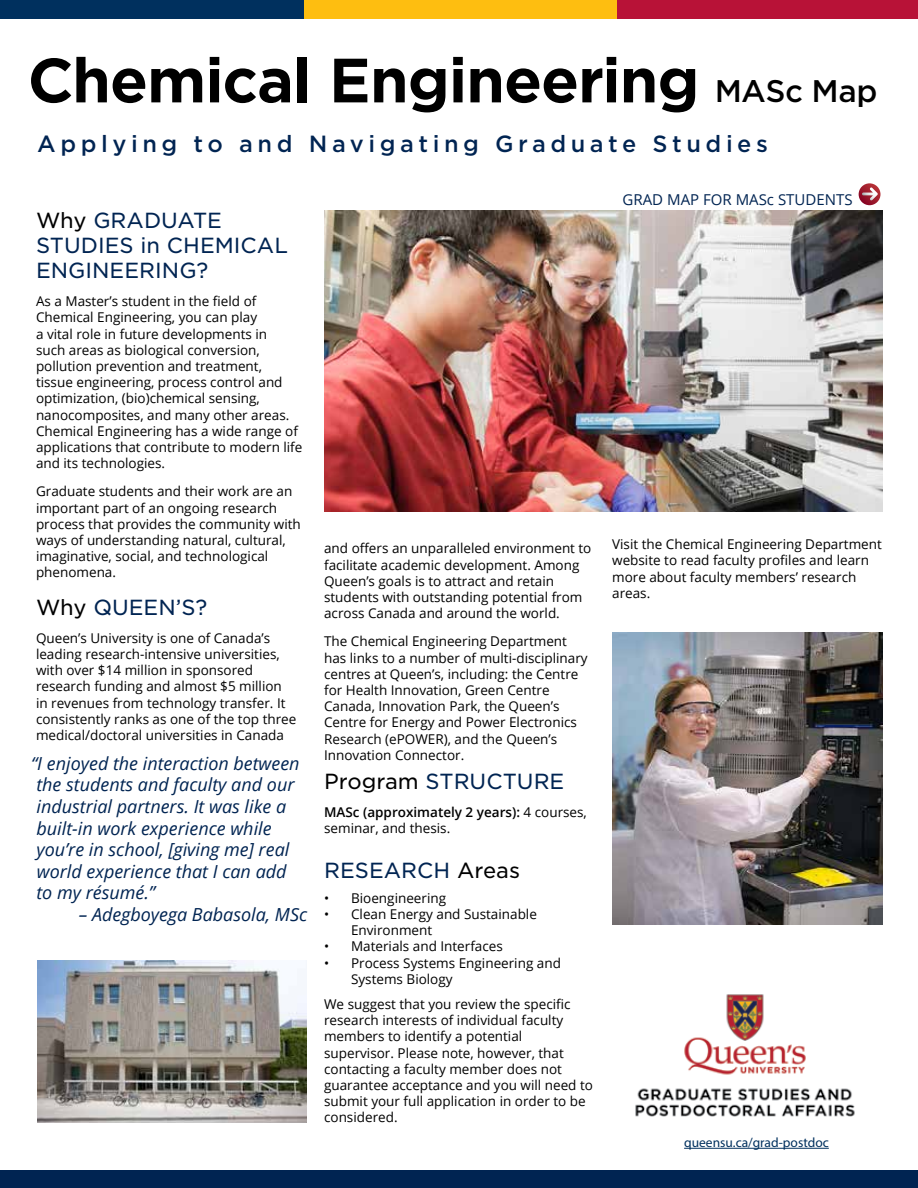
<style>
.page{position:relative;width:918px;height:1188px;background:#fff}
.page>*{position:absolute;margin:0;border:0;box-sizing:border-box;transform-origin:0 0}
.t1{font:700 60px "Gotham S Sm";letter-spacing:-.025em;color:#000}
.t2{font:500 22.5px "Gotham S Sm";letter-spacing:.2em;color:#002452}
.t3{font:21px/25.2px "Gotham S Sm";color:#002452}
.t4{font:italic 18px/21.6px "Open Sans";color:#002452}
.t5{font:15px "Open Sans";color:#002452}
.t6{font:13.5px/16.2px "Open Sans";color:#000}
.t7{font:13.5px "Myriad Pro";color:#00305e}
.s1{font-weight:500;font-size:30px}
.s2{color:#000}
.s3{font-weight:600}
</style>
<div class="page">
<img style="left:324px;top:211px;width:558px;height:301px">
<svg style="left:859px;top:183px;width:21px;height:22px"></svg>
<svg style="left:862px;top:187px;width:16px;height:14px"></svg>
<img style="left:612px;top:633px;width:270px;height:291px">
<img style="left:37px;top:960px;width:269px;height:162px">
<div style="left:0;top:0;width:304px;height:19px;background:#00305e"></div>
<div style="left:304px;top:0;width:314px;height:19px;background:#febe10"></div>
<div style="left:618px;top:0;width:300px;height:19px;background:#b81237"></div>
<div style="left:0;top:1171px;width:918px;height:17px;background:#002452"></div>
<hr style="left:684px;top:1148px;width:145px;height:1px;background:#00305e">
<img style="left:635px;top:994px;width:220px;height:123px">
<h1 class="t1" style="left:27px;top:39px;width:852px">Chemical Engineering <span class="s1">MASc Map</span></h1>
<h2 class="t2" style="left:37px;top:128px;width:732px">Applying to and Navigating Graduate Studies</h2>
<h3 class="t3" style="left:36px;top:207px;width:253px"><span class="s2">Why</span> GRADUATE<br>STUDIES in CHEMICAL<br>ENGINEERING?</h3>
<p class="t6" style="left:36px;top:293px;width:268px">As a Master’s student in the field of Chemical Engineering, you can play<br>a vital role in future developments in<br>such areas as biological conversion, pollution prevention and treatment,<br>tissue engineering, process control and optimization, (bio)chemical sensing, nanocomposites, and many other areas.<br>Chemical Engineering has a wide range of applications that contribute to modern life and its technologies.</p>
<p class="t6" style="left:36px;top:483px;width:266px">Graduate students and their work are an important part of an ongoing research process that provides the community with ways of understanding natural, cultural, imaginative, social, and technological phenomena.</p>
<h3 class="t3" style="left:36px;top:594px;width:173px"><span class="s2">Why</span> QUEEN’S?</h3>
<p class="t6" style="left:36px;top:629px;width:262px">Queen’s University is one of Canada’s leading research-intensive universities, with over $14 million in sponsored research funding and almost $5 million in revenues from technology transfer. It consistently ranks as one of the top three medical/doctoral universities in Canada</p>
<h3 class="t4" style="left:36px;top:752px;width:265px;text-indent:-5px">“I enjoyed the interaction between the students and faculty and our industrial partners. It was like a built-in work experience while you’re in school, [giving me] real world experience that I can add to my résumé.”</h3>
<h3 class="t4" style="left:79px;top:903px;width:230px">– Adegboyega Babasola, MSc</h3>
<p class="t6" style="left:324px;top:540px;width:269px">and offers an unparalleled environment to facilitate academic development. Among Queen’s goals is to attract and retain students with outstanding potential from across Canada and around the world.</p>
<p class="t6" style="left:324px;top:633px;width:265px">The Chemical Engineering Department has links to a number of multi-disciplinary centres at Queen’s, including: the Centre for Health Innovation, Green Centre Canada, Innovation Park, the Queen’s Centre for Energy and Power Electronics Research (ePOWER), and the Queen’s Innovation Connector.</p>
<h3 class="t3" style="left:324px;top:768px;width:242px"><span class="s2">Program</span> STRUCTURE</h3>
<p class="t6" style="left:324px;top:804px;width:264px"><span class="s3">MASc (approximately 2 years):</span> 4 courses, seminar, and thesis.</p>
<h3 class="t3" style="left:324px;top:857px;width:198px">RESEARCH <span class="s2">Areas</span></h3>
<p class="t6" style="left:324px;top:890px;width:124px">• Bioengineering</p>
<p class="t6" style="left:351px;top:906px;width:187px;text-indent:-27px">• Clean Energy and Sustainable<br>Environment</p>
<p class="t6" style="left:324px;top:938px;width:180px">• Materials and Interfaces</p>
<p class="t6" style="left:351px;top:954px;width:211px;text-indent:-27px">• Process Systems Engineering and<br>Systems Biology</p>
<p class="t6" style="left:324px;top:996px;width:270px">We suggest that you review the specific research interests of individual faculty members to identify a potential supervisor. Please note, however, that contacting a faculty member does not guarantee acceptance and you will need to submit your full application in order to be considered.</p>
<p class="t5" style="left:623px;top:189px;width:231px">GRAD MAP FOR MASc STUDENTS</p>
<p class="t6" style="left:612px;top:536px;width:271px">Visit the Chemical Engineering Department website to read faculty profiles and learn more about faculty members’ research areas.</p>
<p class="t7" style="left:684px;top:1134px;width:146px">queensu.ca/grad-postdoc</p>
</div>
